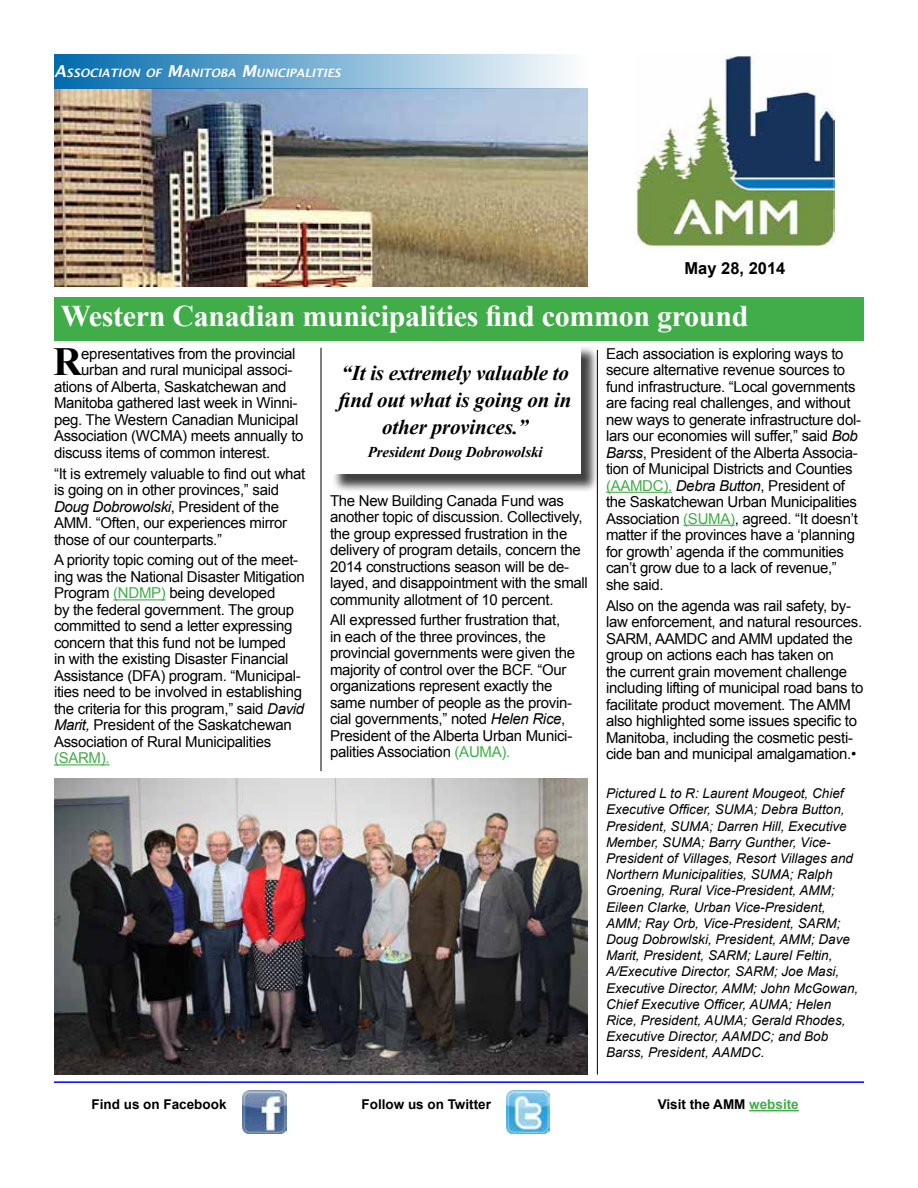
<style>
.page{position:relative;width:918px;height:1188px;background:#fff}
.page>*{position:absolute;margin:0;border:0;box-sizing:border-box;transform-origin:0 0}
.t1{font:700 39.9px "Times New Roman";color:#000}
.t2{font:700 30px "Times New Roman";letter-spacing:-.01em;color:#fff}
.t3{font:italic 700 21px/27px "Times New Roman";letter-spacing:-.01em;color:#000;text-align:center}
.t4{font:700 16.5px "Arial";color:#000}
.t5{font:15px/16.5px "Arial";letter-spacing:-.02em;color:#000}
.t6{font:italic 700 15px "Times New Roman";letter-spacing:-.01em;color:#000}
.t7{font:15px "Arial";color:#41ad49}
.t8{font:italic 13.5px/16.2px "Arial";color:#000}
.t9{font:700 13.5px "Arial";color:#000}
.t10{font:italic 600 11.55px "Lucida Sans";color:#fff}
.s1{font-size:16.5px}
.s2{font-style:italic}
.s3{color:#41ad49}
</style>
<div class="page">
<img style="left:54px;top:89px;width:534px;height:198px">
<img style="left:635px;top:54px;width:200px;height:192px">
<div style="left:54px;top:54px;width:534px;height:35px;background:linear-gradient(to right,#006aac,#fcfdfe)"></div>
<hr style="left:54px;top:1081px;width:810px;height:2px;background:#00f">
<hr style="left:749px;top:1110px;width:50px;height:1px;background:#41ad49">
<img style="left:506px;top:1091px;width:44px;height:43px">
<img style="left:243px;top:1091px;width:43px;height:43px">
<hr style="left:113px;top:599px;width:53px;height:1px;background:#41ad49">
<hr style="left:54px;top:764px;width:56px;height:1px;background:#41ad49">
<div style="left:54px;top:297px;width:810px;height:43px;background:#41ad49"></div>
<div style="left:332px;top:346px;width:267px;height:147px;background:#000;opacity:.75"></div>
<div style="left:330px;top:343px;width:250px;height:131px;background:#fff"></div>
<img style="left:54px;top:779px;width:534px;height:296px">
<hr style="left:606px;top:492px;width:66px;height:1px;background:#41ad49">
<hr style="left:683px;top:525px;width:52px;height:1px;background:#41ad49">
<hr style="left:321px;top:348px;width:1px;height:423px;background:#000">
<hr style="left:597px;top:350px;width:1px;height:725px;background:#000">
<p class="t10" style="left:54px;top:67px;width:288px"><span class="s1">A</span>SSOCIATION OF <span class="s1">M</span>ANITOBA <span class="s1">M</span>UNICIPALITIES</p>
<p class="t4" style="left:685px;top:257px;width:102px">May 28, 2014</p>
<h2 class="t2" style="left:61px;top:296px;width:689px">Western Canadian municipalities find common ground</h2>
<h1 class="t1" style="left:53px;top:334px;width:30px">R</h1>
<p class="t5" style="left:81px;top:345px;width:216px">epresentatives from the provincial</p>
<p class="t5" style="left:81px;top:362px;width:213px">urban and rural municipal associ-</p>
<p class="t5" style="left:54px;top:378px;width:234px">ations of Alberta, Saskatchewan and</p>
<p class="t5" style="left:54px;top:395px;width:245px">Manitoba gathered last week in Winni-</p>
<p class="t5" style="left:54px;top:411px;width:246px">peg. The Western Canadian Municipal</p>
<p class="t5" style="left:54px;top:428px;width:251px">Association (WCMA) meets annually to</p>
<p class="t5" style="left:54px;top:444px;width:218px">discuss items of common interest.</p>
<p class="t5" style="left:54px;top:465px;width:253px">“It is extremely valuable to find out what is going on in other provinces,” said <span class="s2">Doug Dobrowolski</span>, President of the AMM. “Often, our experiences mirror those of our counterparts.”</p>
<p class="t5" style="left:54px;top:552px;width:252px">A priority topic coming out of the meet&shy;ing was the National Disaster Mitigation Program <span class="s3">(NDMP)</span> being developed<br>by the federal government. The group committed to send a letter expressing concern that this fund not be lumped<br>in with the existing Disaster Financial Assistance (DFA) program. “Municipal&shy;ities need to be involved in establishing the criteria for this program,” said <span class="s2">David Marit,</span> President of the Saskatchewan Association of Rural Municipalities</p>
<p class="t7" style="left:54px;top:748px;width:57px">(SARM).</p>
<h3 class="t3" style="left:339px;top:359px;width:234px">“It is extremely valuable to find out what is going on in other provinces.”</h3>
<p class="t6" style="left:368px;top:442px;width:176px">President Doug Dobrowolski</p>
<p class="t5" style="left:330px;top:492px;width:259px">The New Building Canada Fund was another topic of discussion. Collectively, the group expressed frustration in the delivery of program details, concern the 2014 constructions season will be de&shy;layed, and disappointment with the small community allotment of 10 percent.</p>
<p class="t5" style="left:330px;top:612px;width:247px">All expressed further frustration that, in each of the three provinces, the provincial governments were given the majority of control over the BCF. “Our organizations represent exactly the same number of people as the provin&shy;cial governments,” noted <span class="s2">Helen Rice</span>, President of the Alberta Urban Munici&shy;palities Association <span class="s3">(AUMA).</span></p>
<p class="t5" style="left:606px;top:345px;width:257px">Each association is exploring ways to secure alternative revenue sources to fund infrastructure. “Local governments are facing real challenges, and without new ways to generate infrastructure dol&shy;lars our economies will suffer,” said <span class="s2">Bob Barss</span>, President of the Alberta Associa&shy;tion of Municipal Districts and Counties <span class="s3">(AAMDC).</span> <span class="s2">Debra Button</span>, President of the Saskatchewan Urban Municipalities Association <span class="s3">(SUMA)</span>, agreed. “It doesn’t matter if the provinces have a ‘planning for growth’ agenda if the communities can’t grow due to a lack of revenue,” she said.</p>
<p class="t5" style="left:606px;top:597px;width:259px">Also on the agenda was rail safety, by&shy;law enforcement, and natural resources.<br>SARM, AAMDC and AMM updated the group on actions each has taken on<br>the current grain movement challenge including lifting of municipal road bans to facilitate product movement. The AMM also highlighted some issues specific to Manitoba, including the cosmetic pesti&shy;cide ban and municipal amalgamation.•</p>
<p class="t8" style="left:606px;top:786px;width:254px">Pictured L to R: Laurent Mougeot, Chief Executive Officer, SUMA; Debra Button, President, SUMA; Darren Hill, Executive Member, SUMA; Barry Gunther, Vice-President of Villages, Resort Villages and Northern Municipalities, SUMA; Ralph Groening, Rural Vice-President, AMM; Eileen Clarke, Urban Vice-President, AMM; Ray Orb, Vice-President, SARM; Doug Dobrowlski, President, AMM; Dave Marit, President, SARM; Laurel Feltin, A/Executive Director, SARM; Joe Masi, Executive Director, AMM; John McGowan, Chief Executive Officer, AUMA; Helen Rice, President, AUMA; Gerald Rhodes, Executive Director, AAMDC; and Bob Barss, President, AAMDC.</p>
<p class="t9" style="left:92px;top:1096px;width:137px">Find us on Facebook</p>
<p class="t9" style="left:362px;top:1096px;width:131px">Follow us on Twitter</p>
<p class="t9" style="left:658px;top:1096px;width:142px">Visit the AMM <span class="s3">website</span></p>
</div>
